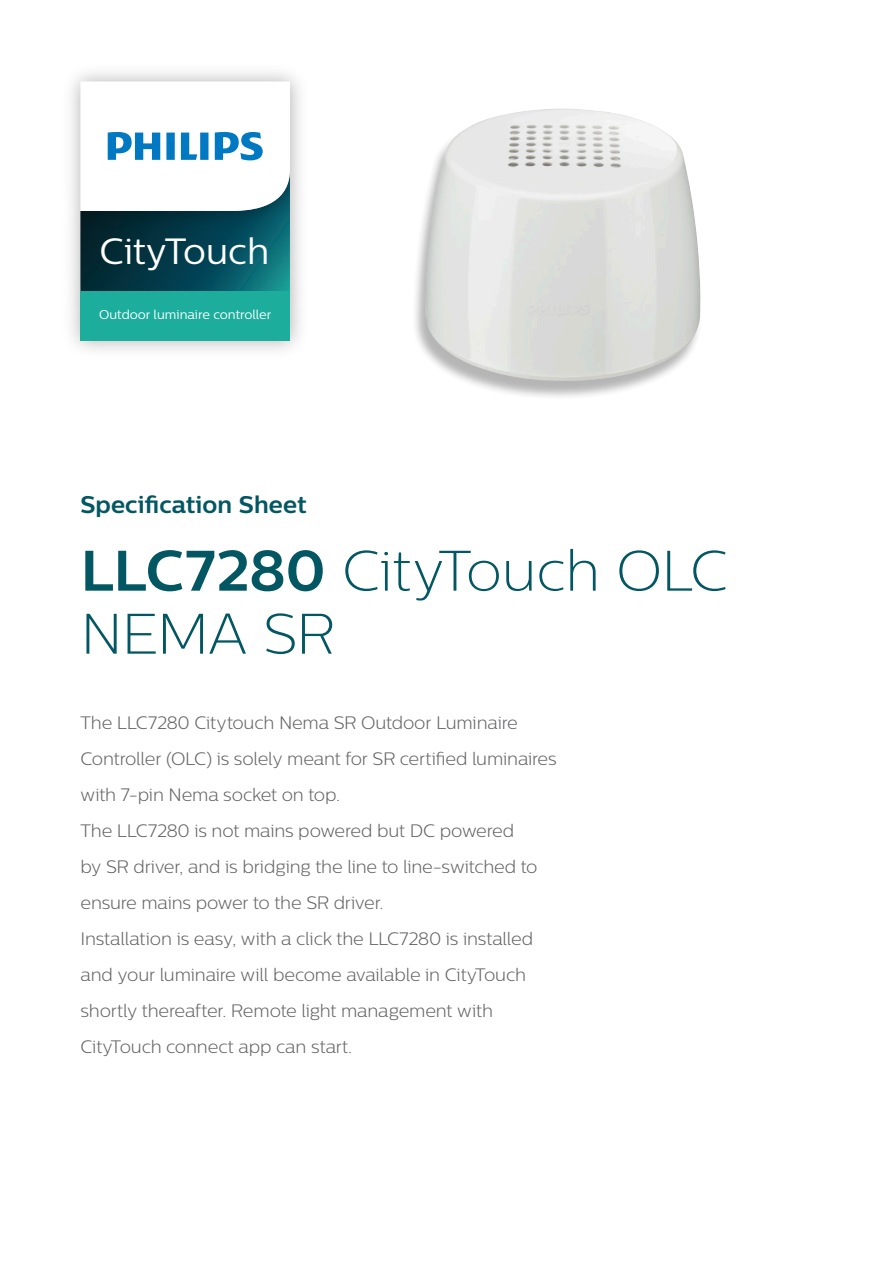
<style>
.page{position:relative;width:893px;height:1263px;background:#fff}
.page>*{position:absolute;margin:0;border:0;box-sizing:border-box;transform-origin:0 0}
.Brochure_headline_XL{font:57px/63px "Centrale Sans X Light";letter-spacing:-.015em;color:#035762}
.t1{font:36.45px "Centrale Sans";color:#fff}
.Document_type_16pt{font:700 24px "Centrale Sans";letter-spacing:.005em;color:#035762}
._03_Introduction{font:300 18px/36px "Centrale Sans";letter-spacing:-.01em;color:#636366}
.t2{font:12.75px "Centrale Sans";color:#fff}
.s1{font-family:"Centrale Sans";font-weight:700}
</style>
<div class="page">
<svg style="left:80px;top:81px;width:210px;height:185px"></svg>
<img style="left:66px;top:266px;width:239px;height:84px">
<div style="left:80px;top:291px;width:210px;height:49px;background:#1cad9c"></div>
<div style="left:412px;top:112px;width:291px;height:289px;background:#231f20;opacity:.33"></div>
<img style="left:425px;top:108px;width:275px;height:276px">
<p class="t1" style="left:99px;top:230px;width:172px">CityTouch</p>
<p class="t2" style="left:99px;top:307px;width:174px">Outdoor luminaire controller</p>
<p class="Document_type_16pt" style="left:80px;top:490px;width:228px">Specification Sheet</p>
<p class="Brochure_headline_XL" style="left:80px;top:539px;width:649px"><span class="s1">LLC7280</span> CityTouch OLC<br>NEMA SR</p>
<p class="_03_Introduction" style="left:80px;top:704px;width:478px">The LLC7280 Citytouch Nema SR Outdoor Luminaire<br>Controller (OLC) is solely meant for SR certified luminaires with 7-pin Nema socket on top.</p>
<p class="_03_Introduction" style="left:80px;top:812px;width:459px">The LLC7280 is not mains powered but DC powered by SR driver, and is bridging the line to line-switched to ensure mains power to the SR driver.</p>
<p class="_03_Introduction" style="left:80px;top:920px;width:454px">Installation is easy, with a click the LLC7280 is installed and your luminaire will become available in CityTouch shortly thereafter. Remote light management with CityTouch connect app can start.</p>
</div>
